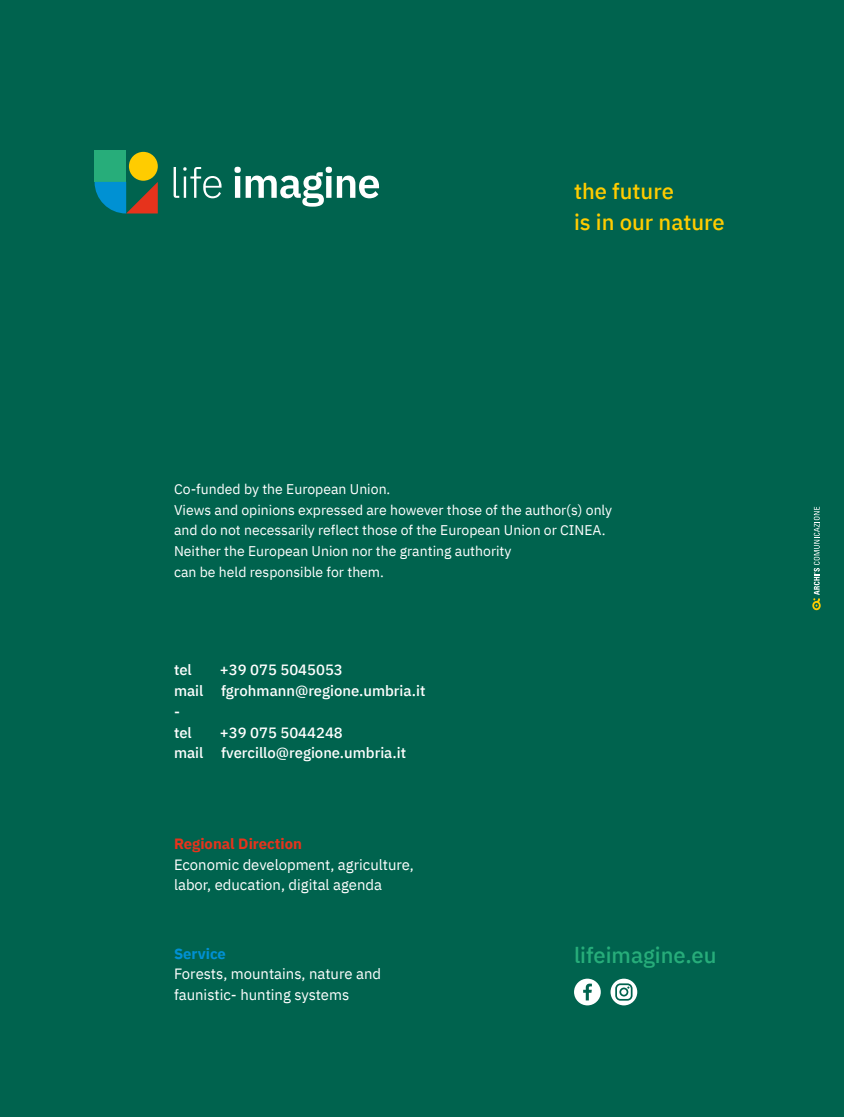
<style>
.page{position:relative;width:844px;height:1117px;background:#fff}
.page>*{position:absolute;margin:0;border:0;box-sizing:border-box;transform-origin:0 0}
.t1{font:500 22.05px/30.8px "IBM Plex Sans";color:#fc0}
.t2{font:500 22.05px "IBM Plex Sans";color:#27ad7a}
.t3{font:14.88px/20.8px "IBM Plex Sans";color:#fff}
.t4{font:500 14.88px/20.8px "IBM Plex Sans";color:#fff}
.t5{font:700 14.88px "IBM Plex Sans";color:#e6331c}
.t6{font:700 14.88px "IBM Plex Sans";color:#0091d3}
.t7{font:14px/20.8px "IBM Plex Sans";color:#fff}
</style>
<div class="page">
<div style="left:0;top:0;width:843px;height:1116px;background:#00634e"></div>
<svg style="left:812px;top:506px;width:8px;height:104px"></svg>
<svg style="left:173px;top:167px;width:48px;height:31px"></svg>
<svg style="left:234px;top:167px;width:145px;height:40px"></svg>
<div style="left:95px;top:150px;width:31px;height:32px;background:#27ad7a"></div>
<svg style="left:95px;top:182px;width:63px;height:31px"></svg>
<div style="left:129px;top:152px;width:29px;height:29px;background:#fc0;border-radius:50%"></div>
<svg style="left:574px;top:978px;width:26px;height:27px"></svg>
<svg style="left:610px;top:978px;width:27px;height:27px"></svg>
<h1 class="t1" style="left:574px;top:174px;width:152px">the future<br>is in our nature</h1>
<p class="t7" style="left:174px;top:477px;width:439px">Co-funded by the European Union.<br>Views and opinions expressed are however those of the author(s) only and do not necessarily reflect those of the European Union or CINEA.<br>Neither the European Union nor the granting authority<br>can be held responsible for them.</p>
<p class="t4" style="left:174px;top:658px;width:19px">tel</p>
<p class="t4" style="left:174px;top:658px;width:253px;text-indent:46px">+39 075 5045053<br>mail fgrohmann@regione.umbria.it -<br>tel</p>
<p class="t4" style="left:174px;top:720px;width:234px;text-indent:46px">+39 075 5044248<br>mail fvercillo@regione.umbria.it</p>
<p class="t5" style="left:174px;top:831px;width:129px">Regional Direction</p>
<p class="t3" style="left:174px;top:852px;width:241px">Economic development, agriculture, labor, education, digital agenda</p>
<p class="t6" style="left:174px;top:941px;width:53px">Service</p>
<p class="t3" style="left:174px;top:962px;width:208px">Forests, mountains, nature and faunistic- hunting systems</p>
<h1 class="t2" style="left:574px;top:938px;width:144px">lifeimagine.eu</h1>
</div>
